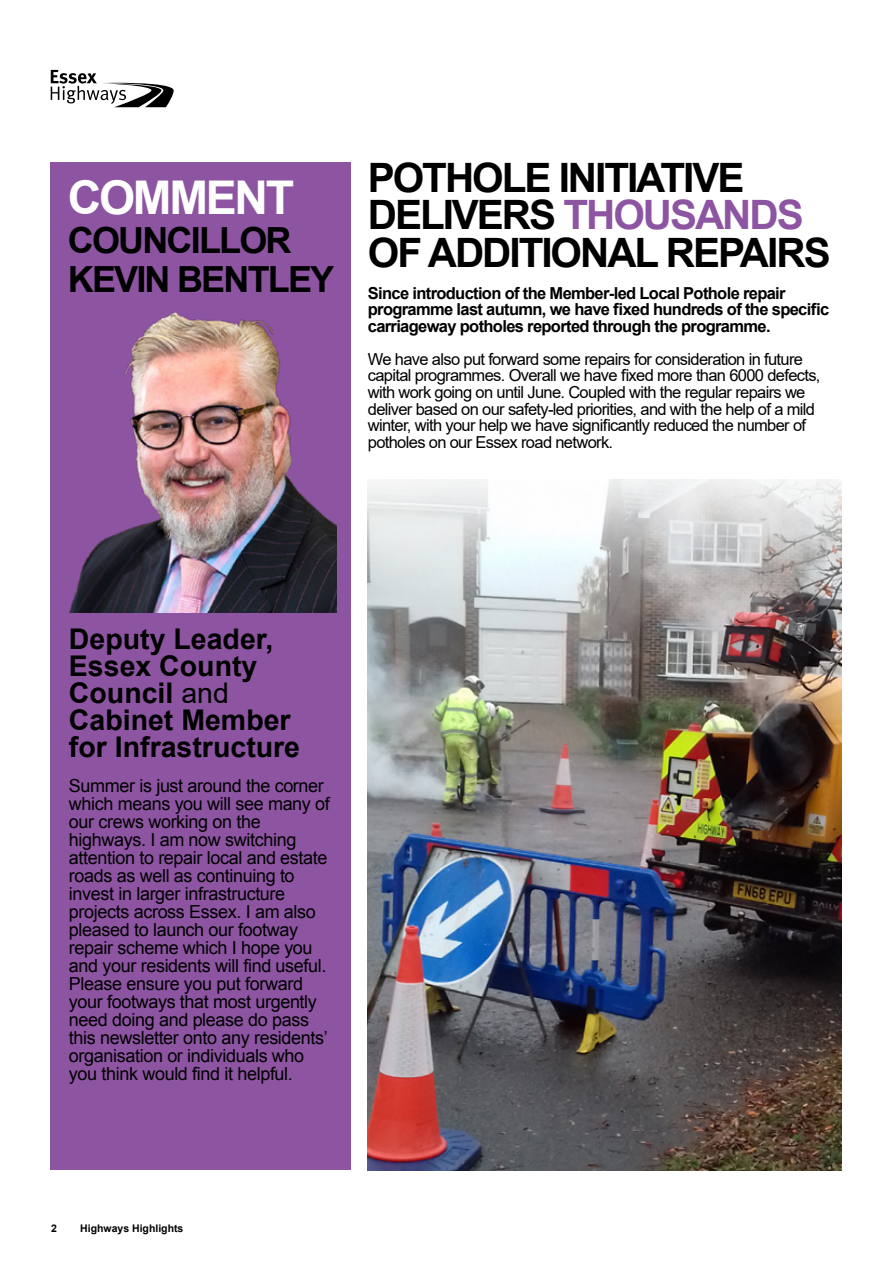
<style>
.page{position:relative;width:893px;height:1263px;background:#fff}
.page>*{position:absolute;margin:0;border:0;box-sizing:border-box;transform-origin:0 0}
.t1{font:700 46.5px "Arial";letter-spacing:-.05em;color:#fff}
.t2{font:700 40.5px/37.5px "Arial";letter-spacing:-.05em;color:#000}
.t3{font:700 36px/39px "Arial";letter-spacing:-.05em;color:#000}
.t4{font:700 28.5px/27px "Arial";color:#000}
.t5{font:18px/18px "Arial";letter-spacing:-.02em;color:#000}
.t6{font:16.5px/16.5px "Arial";letter-spacing:-.04em;color:#000}
.t7{font:700 16.5px/16.5px "Arial";letter-spacing:-.04em;color:#000}
.t8{font:700 10.5px "Arial";color:#000}
.s1{color:#8d54a2}
.s2{font-weight:400}
</style>
<div class="page">
<svg style="left:51px;top:70px;width:123px;height:37px"></svg>
<img style="left:368px;top:479px;width:474px;height:691px">
<div style="left:51px;top:162px;width:300px;height:1007px;background:#8d54a2"></div>
<img style="left:69px;top:312px;width:268px;height:300px">
<h1 class="t1" style="left:68px;top:165px;width:228px">COMMENT</h1>
<h3 class="t3" style="left:68px;top:221px;width:268px">COUNCILLOR<br>KEVIN BENTLEY</h3>
<h2 class="t2" style="left:368px;top:159px;width:464px">POTHOLE INITIATIVE<br>DELIVERS <span class="s1">THOUSANDS<br></span>OF ADDITIONAL REPAIRS</h2>
<p class="t7" style="left:368px;top:285px;width:463px">Since introduction of the Member-led Local Pothole repair programme last autumn, we have fixed hundreds of the specific carriageway potholes reported through the programme.</p>
<p class="t6" style="left:368px;top:351px;width:454px">We have also put forward some repairs for consideration in future capital programmes. Overall we have fixed more than 6000 defects, with work going on until June. Coupled with the regular repairs we deliver based on our safety-led priorities, and with the help of a mild winter, with your help we have significantly reduced the number of potholes on our Essex road network.</p>
<h3 class="t4" style="left:69px;top:625px;width:233px">Deputy Leader,<br>Essex County<br>Council <span class="s2">and<br></span>Cabinet Member for Infrastructure</h3>
<p class="t5" style="left:69px;top:777px;width:262px">Summer is just around the corner which means you will see many of our crews working on the highways. I am now switching attention to repair local and estate roads as well as continuing to invest in larger infrastructure projects across Essex. I am also pleased to launch our footway repair scheme which I hope you and your residents will find useful.<br>Please ensure you put forward your footways that most urgently need doing and please do pass this newsletter onto any residents’ organisation or individuals who you think would find it helpful.</p>
<p class="t8" style="left:51px;top:1221px;width:7px">2</p>
<p class="t8" style="left:80px;top:1221px;width:105px">Highways Highlights</p>
</div>
